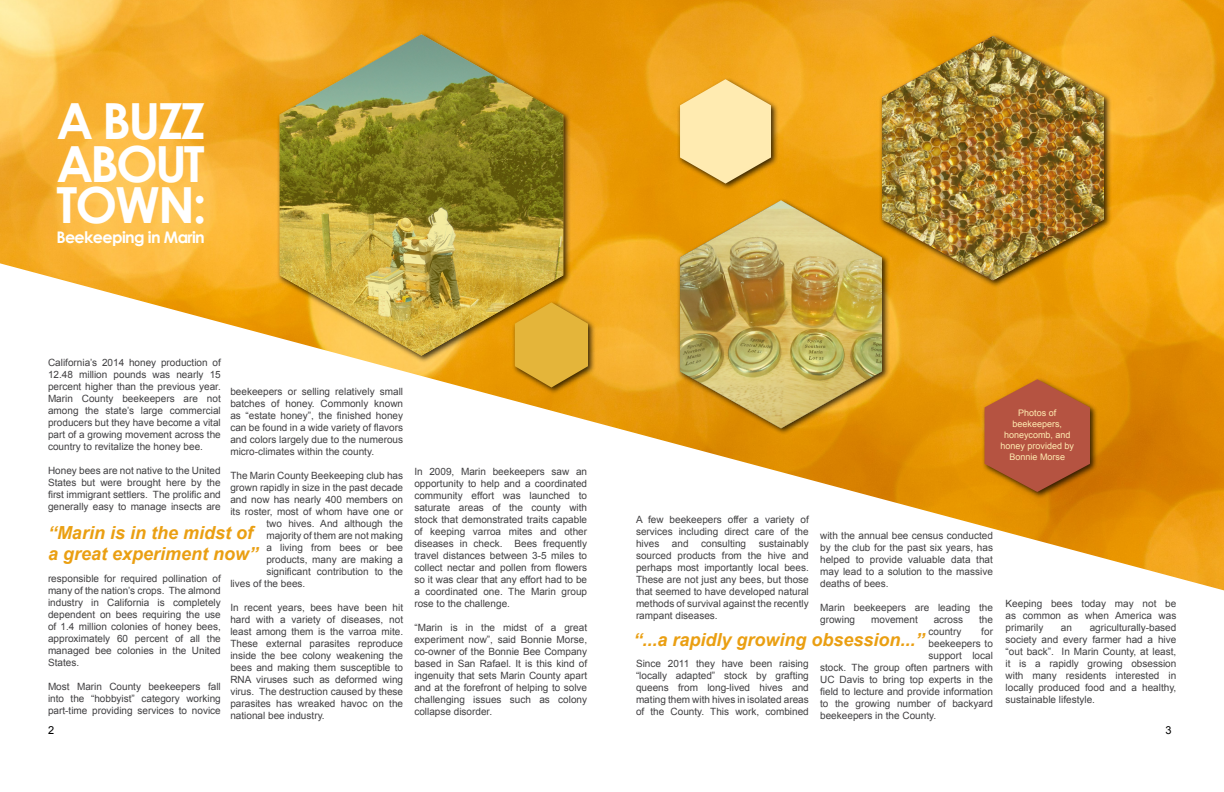
<style>
.page{position:relative;width:1224px;height:792px;background:#fff}
.page>*{position:absolute;margin:0;border:0;box-sizing:border-box;transform-origin:0 0}
.t1{font:700 49.8px/42px "Century Gothic";letter-spacing:-.05em;color:#fff;text-align:justify}
.t2{font:italic 700 18px/21.6px "Arial";color:#ea9f12}
.t3{font:700 16px "Century Gothic";letter-spacing:-.04em;color:#fff}
.t4{font:11px "Arial";color:#000}
.t5{font:10px/12px "Arial";color:#414042;text-align:justify}
.t6{font:9px/10.8px "Arial";color:#ffebb1;text-align:center}
</style>
<div class="page">
<img style="left:0;top:0;width:1224px;height:590px">
<div style="left:879px;top:33px;width:232px;height:255px;background:#000;opacity:.75"></div>
<img style="left:882px;top:36px;width:222px;height:244px">
<div style="left:511px;top:300px;width:85px;height:95px;background:#000;opacity:.75"></div>
<svg style="left:515px;top:302px;width:73px;height:85px;background:#d9a328"></svg>
<div style="left:276px;top:31px;width:295px;height:332px;background:#000;opacity:.75"></div>
<img style="left:280px;top:34px;width:283px;height:322px">
<div style="left:981px;top:376px;width:117px;height:123px;background:#000;opacity:.75"></div>
<svg style="left:985px;top:379px;width:105px;height:113px;background:#bb5f31"></svg>
<div style="left:677px;top:198px;width:213px;height:238px;background:#000;opacity:.75"></div>
<img style="left:680px;top:200px;width:202px;height:228px">
<div style="left:677px;top:76px;width:101px;height:115px;background:#000;opacity:.75"></div>
<svg style="left:680px;top:79px;width:91px;height:105px;background:#f5d488"></svg>
<h1 class="t1" style="left:56px;top:97px;width:152px">A BUZZ ABOUT TOWN:</h1>
<h3 class="t3" style="left:56px;top:225px;width:150px">Beekeeping in Marin</h3>
<p class="t5" style="left:48px;top:357px;width:174px">California’s 2014 honey production of 12.48 million pounds was nearly 15 percent higher than the previous year.<br>Marin County beekeepers are not among the state’s large commercial producers but they have become a vital part of a growing movement across the country to revitalize the honey bee.</p>
<p class="t5" style="left:48px;top:465px;width:174px">Honey bees are not native to the United States but were brought here by the first immigrant settlers. The prolific and generally easy to manage insects are</p>
<p class="t5" style="left:230px;top:385px;width:174px">beekeepers or selling relatively small batches of honey. Commonly known as “estate honey”, the finished honey can be found in a wide variety of flavors and colors largely due to the numerous micro-climates within the county.</p>
<p class="t5" style="left:230px;top:469px;width:174px">The Marin County Beekeeping club has</p>
<p class="t5" style="left:230px;top:481px;width:174px">grown rapidly in size in the past decade</p>
<p class="t5" style="left:230px;top:493px;width:174px">and now has nearly 400 members on</p>
<p class="t5" style="left:230px;top:505px;width:174px">its roster, most of whom have one or</p>
<p class="t5" style="left:266px;top:517px;width:138px">two hives. And although the</p>
<p class="t5" style="left:266px;top:529px;width:138px">majority of them are not making</p>
<p class="t5" style="left:266px;top:541px;width:138px">a living from bees or bee</p>
<p class="t5" style="left:266px;top:553px;width:138px">products, many are making a</p>
<p class="t5" style="left:266px;top:565px;width:138px">significant contribution to the</p>
<p class="t5" style="left:230px;top:577px;width:77px">lives of the bees.</p>
<p class="t5" style="left:230px;top:601px;width:174px">In recent years, bees have been hit hard with a variety of diseases, not least among them is the varroa mite.<br>These external parasites reproduce inside the bee colony weakening the bees and making them susceptible to RNA viruses such as deformed wing virus. The destruction caused by these parasites has wreaked havoc on the national bee industry.</p>
<h2 class="t2" style="left:48px;top:522px;width:212px">“Marin is in the midst of a great experiment now”</h2>
<p class="t5" style="left:48px;top:573px;width:174px">responsible for required pollination of many of the nation’s crops. The almond industry in California is completely dependent on bees requiring the use of 1.4 million colonies of honey bees, approximately 60 percent of all the managed bee colonies in the United States.</p>
<p class="t5" style="left:48px;top:681px;width:174px">Most Marin County beekeepers fall into the “hobbyist” category working part-time providing services to novice</p>
<p class="t5" style="left:414px;top:466px;width:174px">In 2009, Marin beekeepers saw an opportunity to help and a coordinated community effort was launched to saturate areas of the county with stock that demonstrated traits capable of keeping varroa mites and other diseases in check. Bees frequently travel distances between 3-5 miles to collect nectar and pollen from flowers so it was clear that any effort had to be a coordinated one. The Marin group rose to the challenge.</p>
<p class="t5" style="left:414px;top:622px;width:174px">“Marin is in the midst of a great experiment now”, said Bonnie Morse, co-owner of the Bonnie Bee Company based in San Rafael. It is this kind of ingenuity that sets Marin County apart and at the forefront of helping to solve challenging issues such as colony collapse disorder.</p>
<p class="t6" style="left:1001px;top:408px;width:75px">Photos of beekeepers, honeycomb, and honey provided by<br>Bonnie Morse</p>
<p class="t5" style="left:636px;top:514px;width:174px">A few beekeepers offer a variety of services including direct care of the hives</p>
<p class="t5" style="left:820px;top:529px;width:174px">with the annual bee census conducted by the club for the past six years, has helped to provide valuable data that may lead to a solution to the massive deaths of bees.</p>
<p class="t5" style="left:820px;top:601px;width:174px">Marin beekeepers are leading the growing</p>
<p class="t5" style="left:636px;top:538px;width:174px;text-indent:123px">sustainably sourced products from the hive and perhaps most importantly local bees.<br>These are not just any bees, but those that seemed to have developed natural methods of survival against the recently rampant diseases.</p>
<p class="t5" style="left:636px;top:658px;width:174px">Since 2011 they have been raising “locally adapted” stock by grafting queens from long-lived hives and mating them with hives in isolated areas of the County. This work, combined</p>
<p class="t5" style="left:672px;top:538px;width:18px">and</p>
<p class="t5" style="left:701px;top:538px;width:47px">consulting</p>
<p class="t5" style="left:871px;top:613px;width:48px">movement</p>
<p class="t5" style="left:934px;top:613px;width:31px">across</p>
<p class="t5" style="left:979px;top:613px;width:15px">the</p>
<p class="t5" style="left:929px;top:625px;width:34px">country</p>
<p class="t5" style="left:981px;top:625px;width:13px">for</p>
<p class="t5" style="left:929px;top:637px;width:66px">beekeepers to</p>
<p class="t5" style="left:929px;top:649px;width:66px">support local</p>
<p class="t5" style="left:820px;top:661px;width:174px">stock. The group often partners with</p>
<p class="t5" style="left:820px;top:673px;width:174px">UC Davis to bring top experts in the</p>
<p class="t5" style="left:820px;top:685px;width:174px">field to lecture and provide information</p>
<p class="t5" style="left:820px;top:697px;width:174px">to the growing number of backyard</p>
<p class="t5" style="left:820px;top:709px;width:118px">beekeepers in the County.</p>
<h2 class="t2" style="left:633px;top:629px;width:293px">“...a rapidly growing obsession...”</h2>
<p class="t5" style="left:1006px;top:598px;width:172px">Keeping bees today may not be as common as when America was primarily</p>
<p class="t5" style="left:1006px;top:622px;width:172px;text-indent:84px">agriculturally-based society and every farmer had a hive “out back”. In Marin County, at least, it is a rapidly growing obsession with many residents interested in locally produced food and a healthy, sustainable lifestyle.</p>
<p class="t5" style="left:1061px;top:622px;width:13px">an</p>
<p class="t4" style="left:48px;top:723px;width:8px">2</p>
<p class="t4" style="left:1166px;top:723px;width:8px">3</p>
</div>
